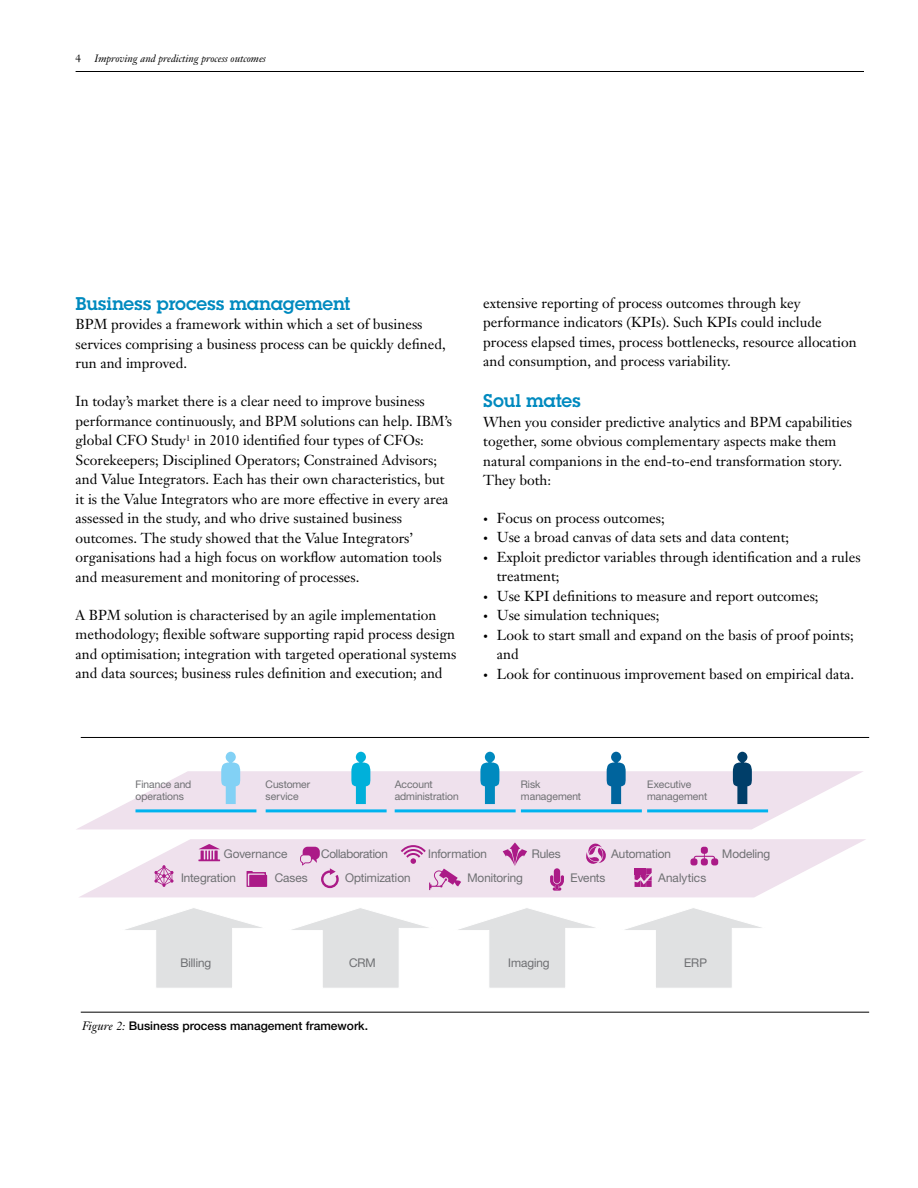
<style>
.page{position:relative;width:918px;height:1188px;background:#fff}
.page>*{position:absolute;margin:0;border:0;box-sizing:border-box;transform-origin:0 0}
.t1{font:18px "Lubalin Demifor IBM";color:#008abf}
.t2{font:14.25px/19.5px "Janson Text LT Pro";color:#000}
.t3{font:12px "Helv Neue Romanfor IBM";color:#6f7073}
.t4{font:500 12px "Helvetica Neue LT Std";color:#000}
.t5{font:12px "Helv Neue Romanfor IBM";letter-spacing:-.02em;color:#6f7073}
.t6{font:10.5px/12.6px "Helv Neue Romanfor IBM";color:#6f7073}
.t7{font:italic 10.5px "Janson Text LT Pro";color:#000}
.t8{font:10.5px "Janson Text LT Pro";color:#000}
.s1{font-size:9.75px}
.s2{font-family:"Janson Text LT Std";font-weight:400;font-style:italic}
</style>
<div class="page">
<hr style="left:76px;top:71px;width:788px;height:1px;background:#000">
<svg style="left:80px;top:839px;width:786px;height:58px;fill:#efe1ed"></svg>
<svg style="left:77px;top:771px;width:786px;height:58px;fill:#efe1ed"></svg>
<svg style="left:154px;top:865px;width:20px;height:22px"></svg>
<svg style="left:221px;top:752px;width:19px;height:52px"></svg>
<hr style="left:136px;top:809px;width:120px;height:3px;background:#00b3ef">
<svg style="left:351px;top:752px;width:19px;height:52px"></svg>
<hr style="left:266px;top:809px;width:121px;height:3px;background:#00b3ef">
<svg style="left:480px;top:752px;width:19px;height:52px"></svg>
<hr style="left:395px;top:809px;width:121px;height:3px;background:#00b3ef">
<svg style="left:607px;top:752px;width:19px;height:52px"></svg>
<hr style="left:521px;top:809px;width:121px;height:3px;background:#00b3ef">
<svg style="left:733px;top:752px;width:19px;height:52px"></svg>
<hr style="left:647px;top:809px;width:121px;height:3px;background:#00b3ef">
<svg style="left:247px;top:871px;width:20px;height:16px"></svg>
<svg style="left:635px;top:868px;width:17px;height:19px"></svg>
<svg style="left:690px;top:847px;width:28px;height:18px"></svg>
<svg style="left:198px;top:844px;width:22px;height:17px"></svg>
<svg style="left:401px;top:845px;width:60px;height:45px"></svg>
<svg style="left:300px;top:847px;width:39px;height:41px"></svg>
<svg style="left:503px;top:842px;width:24px;height:24px"></svg>
<div style="left:554px;top:868px;width:6px;height:15px;background:#ab1a87;border-radius:3px"></div>
<svg style="left:550px;top:875px;width:14px;height:16px"></svg>
<svg style="left:585px;top:842px;width:21px;height:24px"></svg>
<svg style="left:125px;top:908px;width:137px;height:80px"></svg>
<svg style="left:292px;top:908px;width:137px;height:80px"></svg>
<svg style="left:625px;top:908px;width:137px;height:80px"></svg>
<svg style="left:458px;top:908px;width:137px;height:80px"></svg>
<hr style="left:81px;top:737px;width:788px;height:1px;background:#000">
<hr style="left:81px;top:1012px;width:788px;height:1px;background:#000">
<p class="t8" style="left:76px;top:52px;width:7px">4</p>
<p class="t7" style="left:95px;top:52px;width:173px">Improving and predicting process outcomes</p>
<p class="t1" style="left:76px;top:292px;width:276px">Business process management</p>
<p class="t2" style="left:76px;top:315px;width:372px">BPM provides a framework within which a set of business services comprising a business process can be quickly defined, run and improved.</p>
<p class="t2" style="left:76px;top:392px;width:378px">In today’s market there is a clear need to improve business performance continuously, and BPM solutions can help. IBM’s global CFO Study<sup>1</sup> in 2010 identified four types of CFOs:<br>Scorekeepers; Disciplined Operators; Constrained Advisors; and Value Integrators. Each has their own characteristics, but it is the Value Integrators who are more effective in every area assessed in the study, and who drive sustained business outcomes. The study showed that the Value Integrators’ organisations had a high focus on workflow automation tools and measurement and monitoring of processes.</p>
<p class="t2" style="left:76px;top:605px;width:382px">A BPM solution is characterised by an agile implementation methodology; flexible software supporting rapid process design and optimisation; integration with targeted operational systems and data sources; business rules definition and execution; and</p>
<p class="t2" style="left:483px;top:293px;width:375px">extensive reporting of process outcomes through key performance indicators (KPIs). Such KPIs could include process elapsed times, process bottlenecks, resource allocation and consumption, and process variability.</p>
<p class="t1" style="left:483px;top:389px;width:99px">Soul mates</p>
<p class="t2" style="left:483px;top:412px;width:370px">When you consider predictive analytics and BPM capabilities together, some obvious complementary aspects make them natural companions in the end-to-end transformation story.<br>They both:</p>
<p class="t2" style="left:483px;top:508px;width:183px"><span class="s1">•</span> Focus on process outcomes;</p>
<p class="t2" style="left:483px;top:528px;width:308px"><span class="s1">•</span> Use a broad canvas of data sets and data content;</p>
<p class="t2" style="left:497px;top:547px;width:365px;text-indent:-14px"><span class="s1">•</span> Exploit predictor variables through identification and a rules treatment;</p>
<p class="t2" style="left:483px;top:586px;width:337px"><span class="s1">•</span> Use KPI definitions to measure and report outcomes;</p>
<p class="t2" style="left:483px;top:606px;width:178px"><span class="s1">•</span> Use simulation techniques;</p>
<p class="t2" style="left:497px;top:625px;width:358px;text-indent:-14px"><span class="s1">•</span> Look to start small and expand on the basis of proof points; and</p>
<p class="t2" style="left:483px;top:664px;width:373px"><span class="s1">•</span> Look for continuous improvement based on empirical data.</p>
<p class="t6" style="left:136px;top:777px;width:57px">Finance and operations</p>
<p class="t6" style="left:266px;top:777px;width:46px">Customer service</p>
<p class="t6" style="left:395px;top:777px;width:66px">Account administration</p>
<p class="t6" style="left:521px;top:777px;width:62px">Risk management</p>
<p class="t6" style="left:647px;top:777px;width:62px">Executive management</p>
<p class="t3" style="left:224px;top:847px;width:65px">Governance</p>
<p class="t5" style="left:321px;top:847px;width:68px">Collaboration</p>
<p class="t3" style="left:428px;top:847px;width:60px">Information</p>
<p class="t3" style="left:532px;top:847px;width:31px">Rules</p>
<p class="t3" style="left:611px;top:847px;width:61px">Automation</p>
<p class="t3" style="left:722px;top:847px;width:50px">Modeling</p>
<p class="t3" style="left:181px;top:871px;width:56px">Integration</p>
<p class="t3" style="left:275px;top:871px;width:35px">Cases</p>
<p class="t3" style="left:345px;top:871px;width:67px">Optimization</p>
<p class="t3" style="left:467px;top:871px;width:57px">Monitoring</p>
<p class="t3" style="left:571px;top:871px;width:36px">Events</p>
<p class="t3" style="left:658px;top:871px;width:50px">Analytics</p>
<p class="t3" style="left:181px;top:956px;width:32px">Billing</p>
<p class="t3" style="left:349px;top:956px;width:28px">CRM</p>
<p class="t3" style="left:508px;top:956px;width:43px">Imaging</p>
<p class="t3" style="left:684px;top:956px;width:24px">ERP</p>
<p class="t4" style="left:82px;top:1018px;width:287px"><span class="s2">Figure 2:</span> Business process management framework.</p>
</div>
